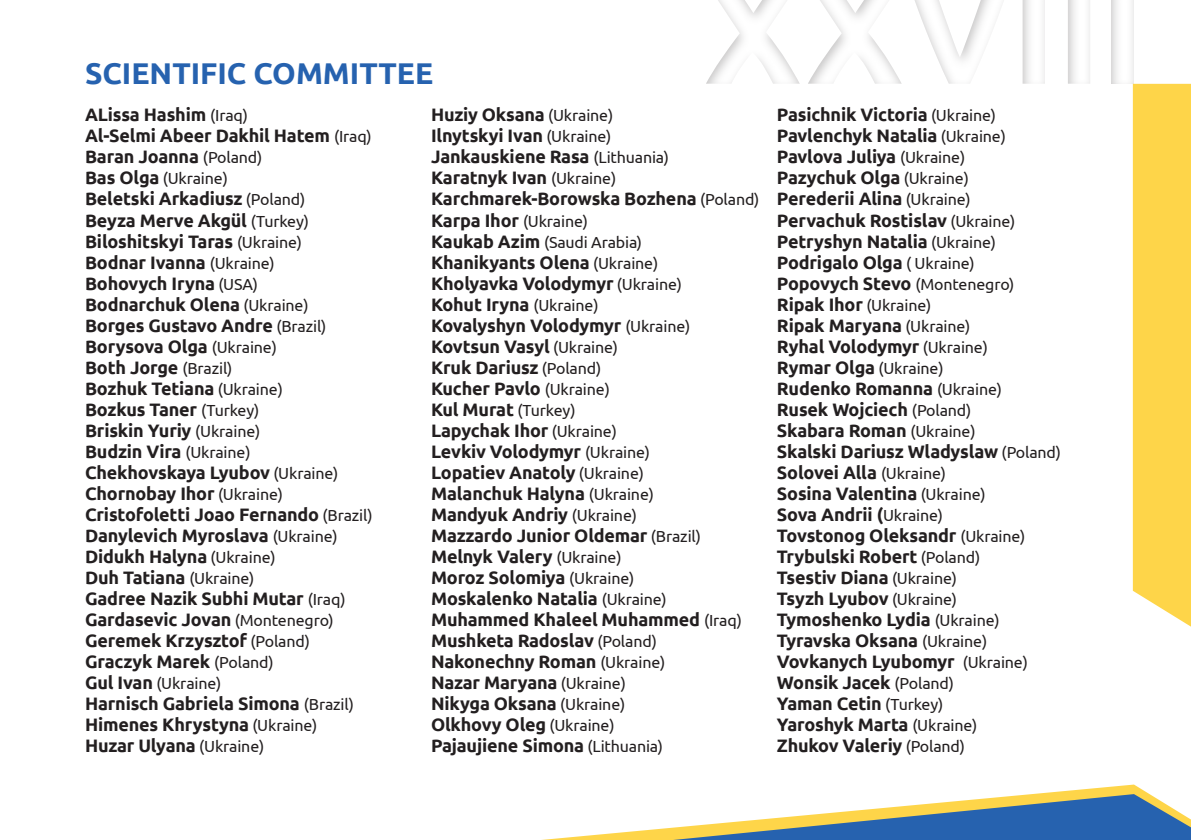
<style>
.page{position:relative;width:1191px;height:840px;background:#fff}
.page>*{position:absolute;margin:0;border:0;box-sizing:border-box;transform-origin:0 0}
.t1{font:700 30px "Ubuntu";color:#2662af}
.t2{font:700 18px/21px "Ubuntu";letter-spacing:-.01em;color:#231f20}
.t3{font:16px "Ubuntu";letter-spacing:-.01em;color:#231f20}
.s1{font-weight:400;font-size:16px}
.s2{font-weight:700;font-size:18px}
</style>
<div class="page">
<div style="left:704px;top:0;width:387px;height:84px;background:#231f20;opacity:.75"></div>
<div style="left:1109px;top:0;width:24px;height:84px;background:#231f20;opacity:.75"></div>
<div style="left:1132px;top:84px;width:59px;height:543px;background:#fed549"></div>
<svg style="left:1044px;top:784px;width:104px;height:9px"></svg>
<svg style="left:552px;top:793px;width:639px;height:46px"></svg>
<h1 class="t1" style="left:85px;top:55px;width:350px">SCIENTIFIC COMMITTEE</h1>
<p class="t2" style="left:85px;top:104px;width:288px">ALissa Hashim <span class="s1">(Iraq)<br></span>Al-Selmi Abeer Dakhil Hatem <span class="s1">(Iraq)<br></span>Baran Joanna <span class="s1">(Poland)</span></p>
<p class="t3" style="left:85px;top:169px;width:144px"><span class="s2">Bas Olga</span> (Ukraine)</p>
<p class="t2" style="left:85px;top:188px;width:289px">Beletski Arkadiusz <span class="s1">(Poland)<br></span>Beyza Merve Akgül <span class="s1">(Turkey)<br></span>Biloshitskyi Taras <span class="s1">(Ukraine)<br></span>Bodnar Ivanna <span class="s1">(Ukraine)<br></span>Bohovych Iryna <span class="s1">(USA)<br></span>Bodnarchuk Olena <span class="s1">(Ukraine)<br></span>Borges Gustavo Andre <span class="s1">(Brazil)<br></span>Borysova Olga <span class="s1">(Ukraine)<br></span>Both Jorge <span class="s1">(Brazil)<br></span>Bozhuk Tetiana <span class="s1">(Ukraine)<br></span>Bozkus Taner <span class="s1">(Turkey)<br></span>Briskin Yuriy <span class="s1">(Ukraine)<br></span>Budzin Vira <span class="s1">(Ukraine)<br></span>Chekhovskaya Lyubov <span class="s1">(Ukraine)<br></span>Chornobay Ihor <span class="s1">(Ukraine)<br></span>Cristofoletti Joao Fernando <span class="s1">(Brazil)<br></span>Danylevich Myroslava <span class="s1">(Ukraine)<br></span>Didukh Halyna <span class="s1">(Ukraine)<br></span>Duh Tatiana <span class="s1">(Ukraine)<br></span>Gadree Nazik Subhi Mutar <span class="s1">(Iraq)<br></span>Gardasevic Jovan <span class="s1">(Montenegro)<br></span>Geremek Krzysztof <span class="s1">(Poland)<br></span>Graczyk Marek <span class="s1">(Poland)</span></p>
<p class="t3" style="left:85px;top:673px;width:138px"><span class="s2">Gul Ivan</span> (Ukraine)</p>
<p class="t2" style="left:85px;top:692px;width:270px">Harnisch Gabriela Simona <span class="s1">(Brazil)<br></span>Himenes Khrystyna <span class="s1">(Ukraine)<br></span>Huzar Ulyana <span class="s1">(Ukraine)</span></p>
<p class="t2" style="left:431px;top:104px;width:330px">Huziy Oksana <span class="s1">(Ukraine)<br></span>Ilnytskyi Ivan <span class="s1">(Ukraine)<br></span>Jankauskiene Rasa <span class="s1">(Lithuania)<br></span>Karatnyk Ivan <span class="s1">(Ukraine)<br></span>Karchmarek-Borowska Bozhena <span class="s1">(Poland)<br></span>Karpa Ihor <span class="s1">(Ukraine)</span></p>
<p class="t3" style="left:431px;top:232px;width:213px"><span class="s2">Kaukab Azim</span> (Saudi Arabia)</p>
<p class="t2" style="left:431px;top:251px;width:312px">Khanikyants Olena <span class="s1">(Ukraine)<br></span>Kholyavka Volodymyr <span class="s1">(Ukraine)<br></span>Kohut Iryna <span class="s1">(Ukraine)<br></span>Kovalyshyn Volodymyr <span class="s1">(Ukraine)<br></span>Kovtsun Vasyl <span class="s1">(Ukraine)<br></span>Kruk Dariusz <span class="s1">(Poland)<br></span>Kucher Pavlo <span class="s1">(Ukraine)<br></span>Kul Murat <span class="s1">(Turkey)<br></span>Lapychak Ihor <span class="s1">(Ukraine)<br></span>Levkiv Volodymyr <span class="s1">(Ukraine)<br></span>Lopatiev Anatoly <span class="s1">(Ukraine)<br></span>Malanchuk Halyna <span class="s1">(Ukraine)<br></span>Mandyuk Andriy <span class="s1">(Ukraine)<br></span>Mazzardo Junior Oldemar <span class="s1">(Brazil)<br></span>Melnyk Valery <span class="s1">(Ukraine)<br></span>Moroz Solomiya <span class="s1">(Ukraine)<br></span>Moskalenko Natalia <span class="s1">(Ukraine)<br></span>Muhammed Khaleel Muhammed <span class="s1">(Iraq)<br></span>Mushketa Radoslav <span class="s1">(Poland)<br></span>Nakonechny Roman <span class="s1">(Ukraine)<br></span>Nazar Maryana <span class="s1">(Ukraine)<br></span>Nikyga Oksana <span class="s1">(Ukraine)<br></span>Olkhovy Oleg <span class="s1">(Ukraine)<br></span>Pajaujiene Simona <span class="s1">(Lithuania)</span></p>
<p class="t2" style="left:777px;top:104px;width:285px">Pasichnik Victoria <span class="s1">(Ukraine)<br></span>Pavlenchyk Natalia <span class="s1">(Ukraine)<br></span>Pavlova Juliya <span class="s1">(Ukraine)<br></span>Pazychuk Olga <span class="s1">(Ukraine)<br></span>Perederii Alina <span class="s1">(Ukraine)<br></span>Pervachuk Rostislav <span class="s1">(Ukraine)<br></span>Petryshyn Natalia <span class="s1">(Ukraine)<br></span>Podrigalo Olga <span class="s1">( Ukraine)<br></span>Popovych Stevo <span class="s1">(Montenegro)<br></span>Ripak Ihor <span class="s1">(Ukraine)<br></span>Ripak Maryana <span class="s1">(Ukraine)<br></span>Ryhal Volodymyr <span class="s1">(Ukraine)<br></span>Rymar Olga <span class="s1">(Ukraine)<br></span>Rudenko Romanna <span class="s1">(Ukraine)<br></span>Rusek Wojciech <span class="s1">(Poland)<br></span>Skabara Roman <span class="s1">(Ukraine)<br></span>Skalski Dariusz Wladyslaw <span class="s1">(Poland)<br></span>Solovei Alla <span class="s1">(Ukraine)<br></span>Sosina Valentina <span class="s1">(Ukraine)<br></span>Sova Andrii (<span class="s1">Ukraine)<br></span>Tovstonog Oleksandr <span class="s1">(Ukraine)<br></span>Trybulski Robert <span class="s1">(Poland)<br></span>Tsestiv Diana <span class="s1">(Ukraine)<br></span>Tsyzh Lyubov <span class="s1">(Ukraine)<br></span>Tymoshenko Lydia <span class="s1">(Ukraine)<br></span>Tyravska Oksana <span class="s1">(Ukraine)<br></span>Vovkanych Lyubomyr <span class="s1">(Ukraine)<br></span>Wonsik Jacek <span class="s1">(Poland)<br></span>Yaman Cetin <span class="s1">(Turkey)<br></span>Yaroshyk Marta <span class="s1">(Ukraine)<br></span>Zhukov Valeriy <span class="s1">(Poland)</span></p>
</div>
